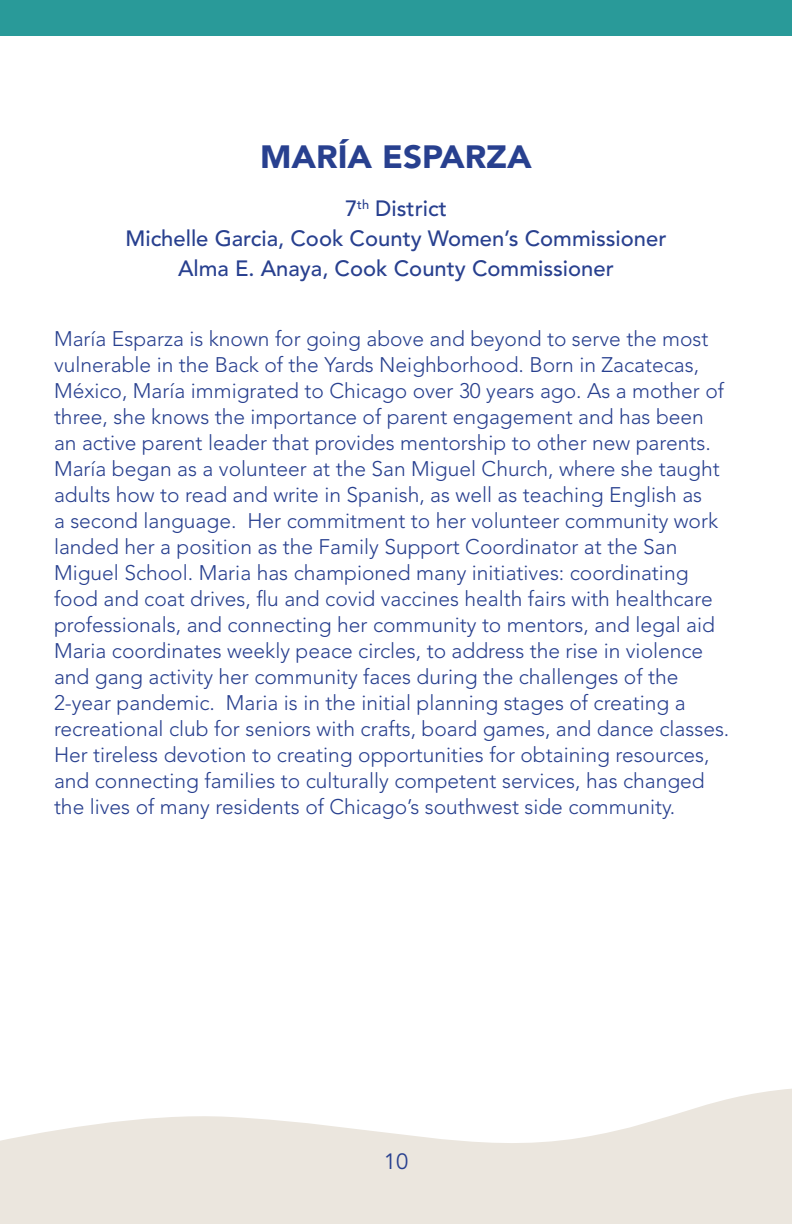
<style>
.page{position:relative;width:792px;height:1224px;background:#fff}
.page>*{position:absolute;margin:0;border:0;box-sizing:border-box;transform-origin:0 0}
.Heroine_Name{font:900 32px "Avenir LT Std";color:#28408f;scale:1.04 1}
.Subtitle{font:500 22px "Avenir LT Std";color:#28408f}
.t1{font:22px "Avenir LT Std";color:#28408f}
.Body{font:300 21px/26px "Avenir LT Std";color:#28408f}
</style>
<div class="page">
<svg style="left:0;top:1088px;width:792px;height:136px;fill:#ebe6de"></svg>
<div style="left:0;top:0;width:792px;height:36px;background:#299a99"></div>
<p class="Heroine_Name" style="left:260px;top:138px;width:263px">MARÍA ESPARZA</p>
<p class="Subtitle" style="left:345px;top:196px;width:103px">7<sup>th</sup> District</p>
<p class="Subtitle" style="left:125px;top:226px;width:543px">Michelle Garcia, Cook County Women’s Commissioner</p>
<p class="Subtitle" style="left:178px;top:256px;width:437px">Alma E. Anaya, Cook County Commissioner</p>
<p class="Body" style="left:54px;top:326px;width:677px">María Esparza is known for going above and beyond to serve the most vulnerable in the Back of the Yards Neighborhood. Born in Zacatecas, México, María immigrated to Chicago over 30 years ago. As a mother of three, she knows the importance of parent engagement and has been an active parent leader that provides mentorship to other new parents.<br>María began as a volunteer at the San Miguel Church, where she taught adults how to read and write in Spanish, as well as teaching English as<br>a second language. Her commitment to her volunteer community work landed her a position as the Family Support Coordinator at the San Miguel School. Maria has championed many initiatives: coordinating food and coat drives, flu and covid vaccines health fairs with healthcare professionals, and connecting her community to mentors, and legal aid Maria coordinates weekly peace circles, to address the rise in violence and gang activity her community faces during the challenges of the 2-year pandemic. Maria is in the initial planning stages of creating a recreational club for seniors with crafts, board games, and dance classes.<br>Her tireless devotion to creating opportunities for obtaining resources, and connecting families to culturally competent services, has changed the lives of many residents of Chicago’s southwest side community.</p>
<p class="t1" style="left:384px;top:1148px;width:26px">10</p>
</div>
